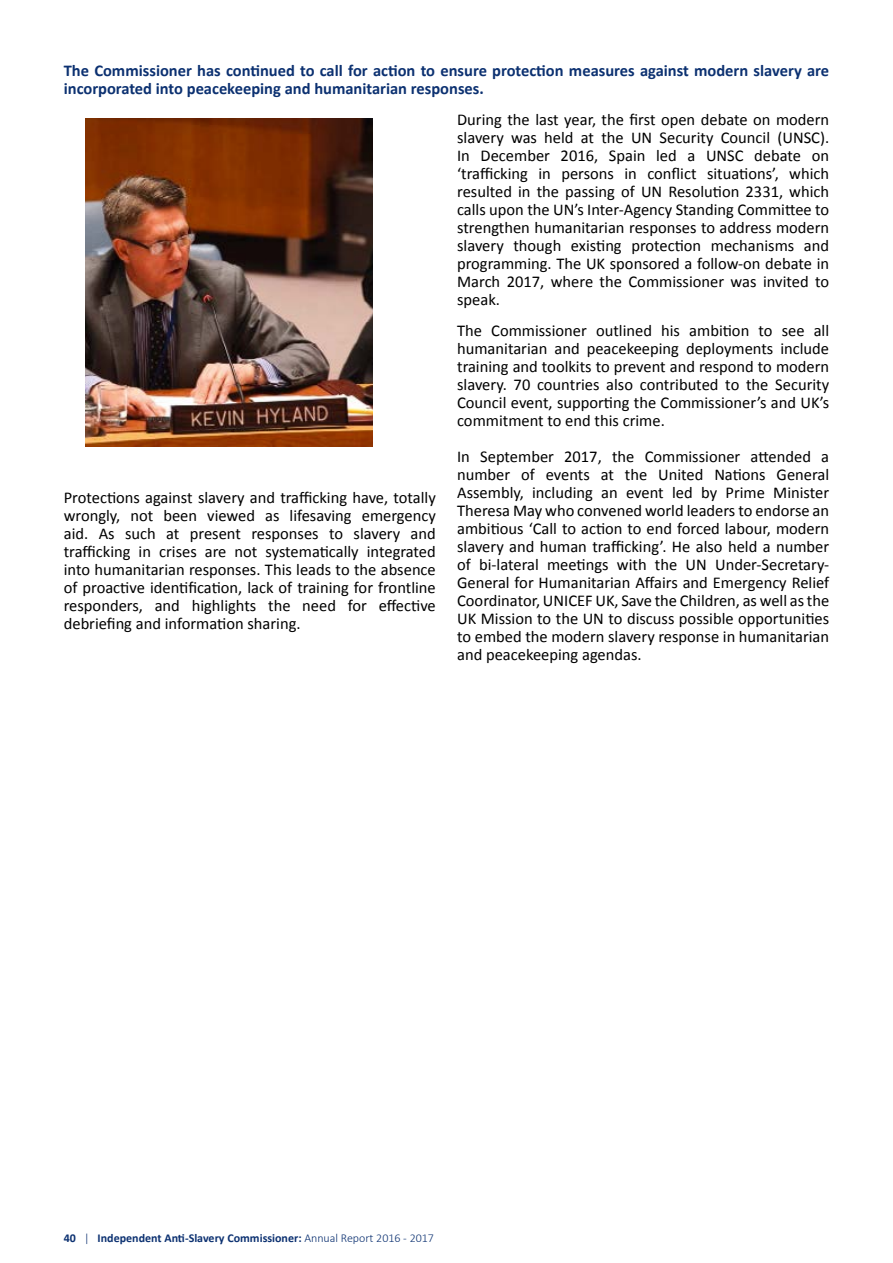
<style>
.page{position:relative;width:893px;height:1263px;background:#fff}
.page>*{position:absolute;margin:0;border:0;box-sizing:border-box;transform-origin:0 0}
.t1{font:16.5px/18px "Calibri";color:#000;text-align:justify}
.t2{font:700 16.5px/18px "Calibri";color:#0c3171}
.t3{font:700 12px "Calibri";color:#0c3171}
.s1{font-weight:300}
</style>
<div class="page">
<img style="left:85px;top:118px;width:287px;height:328px">
<p class="t2" style="left:64px;top:62px;width:767px">The Commissioner has continued to call for action to ensure protection measures against modern slavery are incorporated into peacekeeping and humanitarian responses.</p>
<p class="t1" style="left:64px;top:488px;width:374px">Protections against slavery and trafficking have, totally wrongly, not been viewed as lifesaving emergency aid. As such at present responses to slavery and trafficking in crises are not systematically integrated into humanitarian responses. This leads to the absence of proactive identification, lack of training for frontline responders, and highlights the need for effective debriefing and information sharing.</p>
<p class="t1" style="left:457px;top:111px;width:374px">During the last year, the first open debate on modern slavery was held at the UN Security Council (UNSC).<br>In December 2016, Spain led a UNSC debate on ‘trafficking in persons in conflict situations’, which resulted in the passing of UN Resolution 2331, which calls upon the UN’s Inter-Agency Standing Committee to strengthen humanitarian responses to address modern slavery though existing protection mechanisms and programming. The UK sponsored a follow-on debate in March 2017, where the Commissioner was invited to speak.</p>
<p class="t1" style="left:457px;top:321px;width:374px">The Commissioner outlined his ambition to see all humanitarian and peacekeeping deployments include training and toolkits to prevent and respond to modern slavery. 70 countries also contributed to the Security Council event, supporting the Commissioner’s and UK’s commitment to end this crime.</p>
<p class="t1" style="left:457px;top:447px;width:374px">In September 2017, the Commissioner attended a number of events at the United Nations General Assembly, including an event led by Prime Minister Theresa May who convened world leaders to endorse an ambitious ‘Call to action to end forced labour, modern slavery and human trafficking’. He also held a number of bi-lateral meetings with the UN Under-Secretary-General for Humanitarian Affairs and Emergency Relief Coordinator, UNICEF UK, Save the Children, as well as the UK Mission to the UN to discuss possible opportunities to embed the modern slavery response in humanitarian and peacekeeping agendas.</p>
<p class="t3" style="left:64px;top:1230px;width:372px">40 <span class="s1">|</span> Independent Anti-Slavery Commissioner: <span class="s1">Annual Report 2016 - 2017</span></p>
</div>
